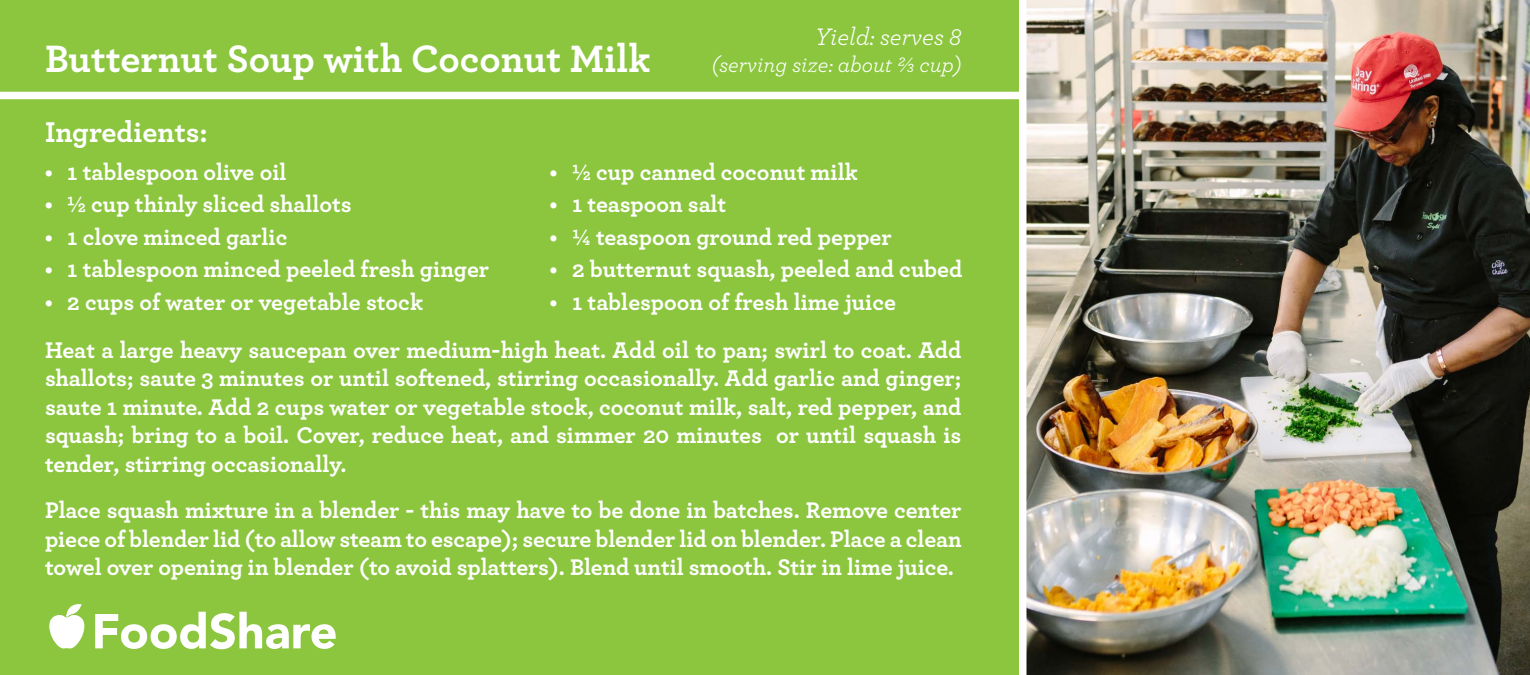
<style>
.page{position:relative;width:1530px;height:675px;background:#8bc63e}
.page>*{position:absolute;margin:0;border:0;box-sizing:border-box;transform-origin:0 0}
.t1{font:700 40px "Archer";color:#fff}
.t2{font:700 30px "Archer";color:#fff}
.t3{font:italic 25px "Archer";color:#fff}
.t4{font:700 23.75px/28.5px "Archer";color:#fff;text-align:justify}
.t5{font:italic 22.5px "Archer";color:#fff}
</style>
<div class="page">
<img style="left:1027px;top:0;width:503px;height:675px">
<svg style="left:95px;top:612px;width:241px;height:37px"></svg>
<svg style="left:49px;top:604px;width:35px;height:45px"></svg>
<div style="left:1019px;top:0;width:8px;height:675px;background:#fff"></div>
<div style="left:0;top:92px;width:1023px;height:7px;background:#fff"></div>
<p class="t1" style="left:45px;top:28px;width:607px">Butternut Soup with Coconut Milk</p>
<p class="t3" style="left:815px;top:19px;width:148px">Yield: serves 8</p>
<p class="t5" style="left:712px;top:49px;width:251px">(serving size: about ⅔ cup)</p>
<p class="t2" style="left:45px;top:109px;width:164px">Ingredients:</p>
<p class="t4" style="left:45px;top:156px;width:243px">• 1 tablespoon olive oil</p>
<p class="t4" style="left:45px;top:188px;width:309px">• ½ cup thinly sliced shallots</p>
<p class="t4" style="left:45px;top:221px;width:245px">• 1 clove minced garlic</p>
<p class="t4" style="left:45px;top:253px;width:446px">• 1 tablespoon minced peeled fresh ginger</p>
<p class="t4" style="left:45px;top:286px;width:380px">• 2 cups of water or vegetable stock</p>
<p class="t4" style="left:550px;top:156px;width:310px">• ½ cup canned coconut milk</p>
<p class="t4" style="left:550px;top:188px;width:178px">• 1 teaspoon salt</p>
<p class="t4" style="left:550px;top:221px;width:344px">• ¼ teaspoon ground red pepper</p>
<p class="t4" style="left:550px;top:253px;width:414px">• 2 butternut squash, peeled and cubed</p>
<p class="t4" style="left:550px;top:286px;width:348px">• 1 tablespoon of fresh lime juice</p>
<p class="t4" style="left:45px;top:334px;width:918px">Heat a large heavy saucepan over medium-high heat. Add oil to pan; swirl to coat. Add shallots; saute 3 minutes or until softened, stirring occasionally. Add garlic and ginger; saute 1 minute. Add 2 cups water or vegetable stock, coconut milk, salt, red pepper, and squash; bring to a boil. Cover, reduce heat, and simmer 20 minutes or until squash is tender, stirring occasionally.</p>
<p class="t4" style="left:45px;top:494px;width:918px">Place squash mixture in a blender - this may have to be done in batches. Remove center piece of blender lid (to allow steam to escape); secure blender lid on blender. Place a clean towel over opening in blender (to avoid splatters). Blend until smooth. Stir in lime juice.</p>
</div>
